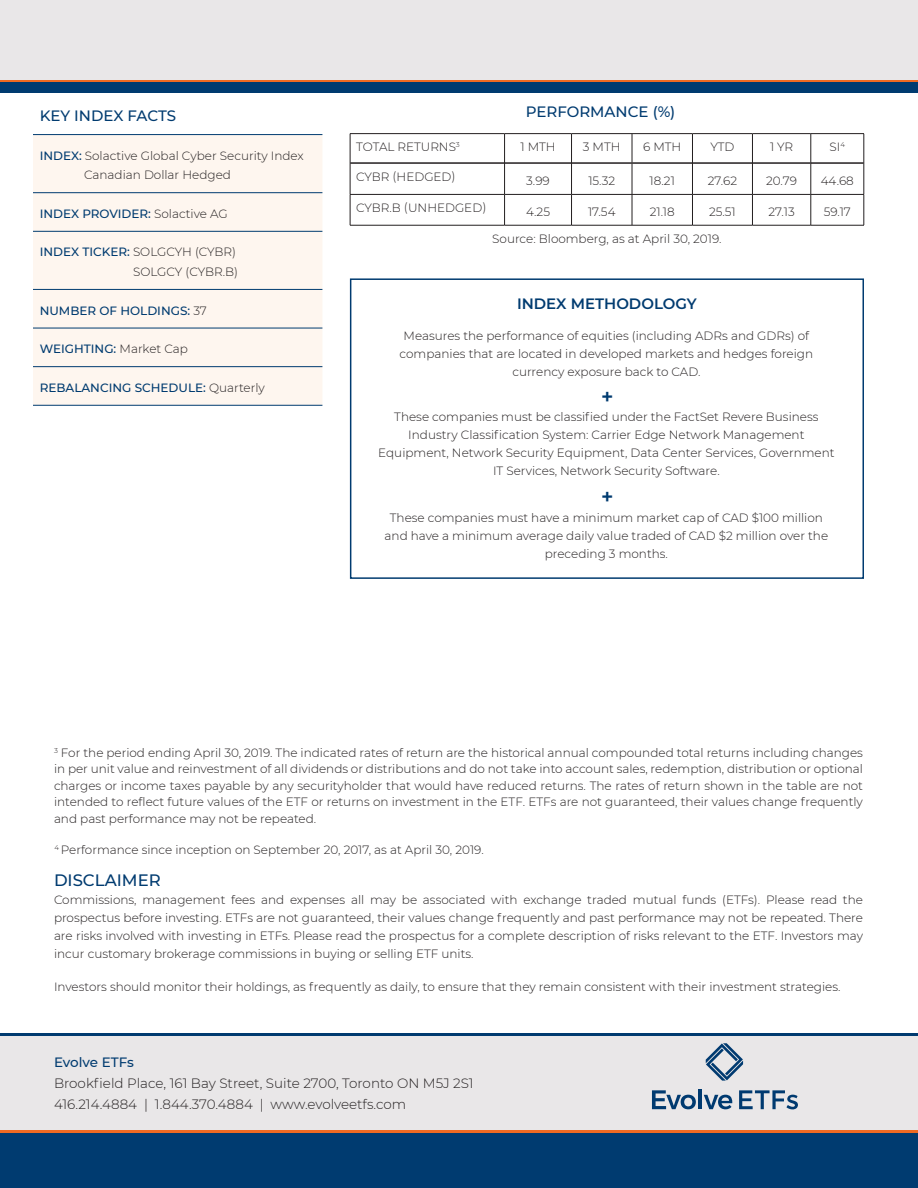
<style>
.page{position:relative;width:918px;height:1188px;background:#fff}
.page>*{position:absolute;margin:0;border:0;box-sizing:border-box;transform-origin:0 0}
.t1{font:600 21px "Montserrat";color:#003b70}
.t2{font:500 16.5px "Montserrat";color:#003b70}
.t3{font:500 15px "Montserrat";color:#003b70}
.t4{font:600 15px "Montserrat";color:#003b70}
.t5{font:300 13.5px "Montserrat";color:#231f20}
.t6{font:500 13.5px "Montserrat";letter-spacing:-.005em;color:#003b70}
.t7{font:300 12px/18px "Montserrat";color:#231f20;text-align:center}
.t8{font:500 12px "Montserrat";color:#003b70}
.s1{font-weight:500;color:#003b70}
.s2{font-weight:300;color:#231f20}
</style>
<div class="page">
<div style="left:0;top:0;width:918px;height:80px;background:#e9e7e8"></div>
<hr style="left:0;top:80px;width:918px;height:3px;background:#ef6a22">
<div style="left:0;top:83px;width:918px;height:10px;background:#003b70"></div>
<div style="left:350px;top:278px;width:514px;height:301px;border:2px solid #003b70"></div>
<hr style="left:350px;top:162px;width:154px;height:2px;background:#231f20">
<hr style="left:505px;top:162px;width:66px;height:2px;background:#231f20">
<hr style="left:572px;top:162px;width:60px;height:2px;background:#231f20">
<hr style="left:632px;top:162px;width:60px;height:2px;background:#231f20">
<hr style="left:693px;top:162px;width:59px;height:2px;background:#231f20">
<hr style="left:753px;top:162px;width:58px;height:2px;background:#231f20">
<hr style="left:811px;top:162px;width:53px;height:2px;background:#231f20">
<hr style="left:505px;top:133px;width:67px;height:1px;background:#231f20">
<hr style="left:350px;top:133px;width:155px;height:1px;background:#231f20">
<svg style="left:350px;top:134px;width:1px;height:29px"></svg>
<svg style="left:504px;top:134px;width:1px;height:29px"></svg>
<hr style="left:504px;top:163px;width:1px;height:31px;background:#231f20">
<hr style="left:504px;top:195px;width:1px;height:30px;background:#231f20">
<hr style="left:572px;top:133px;width:60px;height:1px;background:#231f20">
<svg style="left:571px;top:134px;width:1px;height:29px"></svg>
<hr style="left:632px;top:133px;width:60px;height:1px;background:#231f20">
<svg style="left:632px;top:134px;width:1px;height:29px"></svg>
<hr style="left:692px;top:133px;width:60px;height:1px;background:#231f20">
<svg style="left:692px;top:134px;width:1px;height:29px"></svg>
<hr style="left:571px;top:163px;width:1px;height:31px;background:#231f20">
<hr style="left:632px;top:163px;width:1px;height:31px;background:#231f20">
<hr style="left:692px;top:163px;width:1px;height:31px;background:#231f20">
<hr style="left:571px;top:195px;width:1px;height:30px;background:#231f20">
<hr style="left:632px;top:195px;width:1px;height:30px;background:#231f20">
<hr style="left:692px;top:195px;width:1px;height:30px;background:#231f20">
<hr style="left:752px;top:133px;width:59px;height:1px;background:#231f20">
<svg style="left:752px;top:134px;width:1px;height:29px"></svg>
<hr style="left:811px;top:133px;width:53px;height:1px;background:#231f20">
<hr style="left:752px;top:163px;width:1px;height:31px;background:#231f20">
<hr style="left:752px;top:195px;width:1px;height:30px;background:#231f20">
<svg style="left:811px;top:134px;width:1px;height:29px"></svg>
<svg style="left:864px;top:134px;width:1px;height:29px"></svg>
<hr style="left:811px;top:163px;width:1px;height:31px;background:#231f20">
<hr style="left:864px;top:163px;width:1px;height:31px;background:#231f20">
<hr style="left:811px;top:195px;width:1px;height:30px;background:#231f20">
<hr style="left:864px;top:195px;width:1px;height:30px;background:#231f20">
<hr style="left:350px;top:163px;width:1px;height:31px;background:#231f20">
<hr style="left:350px;top:194px;width:155px;height:1px;background:#231f20">
<hr style="left:350px;top:195px;width:1px;height:30px;background:#231f20">
<hr style="left:505px;top:194px;width:67px;height:1px;background:#231f20">
<hr style="left:572px;top:194px;width:60px;height:1px;background:#231f20">
<hr style="left:632px;top:194px;width:60px;height:1px;background:#231f20">
<hr style="left:692px;top:194px;width:60px;height:1px;background:#231f20">
<hr style="left:752px;top:194px;width:59px;height:1px;background:#231f20">
<hr style="left:811px;top:194px;width:53px;height:1px;background:#231f20">
<hr style="left:350px;top:225px;width:155px;height:1px;background:#231f20">
<hr style="left:505px;top:225px;width:67px;height:1px;background:#231f20">
<hr style="left:572px;top:225px;width:60px;height:1px;background:#231f20">
<hr style="left:632px;top:225px;width:60px;height:1px;background:#231f20">
<hr style="left:692px;top:225px;width:60px;height:1px;background:#231f20">
<hr style="left:752px;top:225px;width:59px;height:1px;background:#231f20">
<hr style="left:811px;top:225px;width:53px;height:1px;background:#231f20">
<div style="left:33px;top:135px;width:289px;height:270px;background:#fef6ef"></div>
<hr style="left:33px;top:134px;width:289px;height:1px;background:#003b70">
<hr style="left:33px;top:192px;width:289px;height:1px;background:#003b70">
<hr style="left:33px;top:231px;width:289px;height:1px;background:#003b70">
<hr style="left:33px;top:289px;width:289px;height:1px;background:#003b70">
<hr style="left:33px;top:328px;width:289px;height:1px;background:#003b70">
<hr style="left:33px;top:366px;width:289px;height:1px;background:#003b70">
<hr style="left:33px;top:405px;width:289px;height:1px;background:#003b70">
<div style="left:0;top:1036px;width:918px;height:94px;background:#e9e7e8"></div>
<hr style="left:0;top:1033px;width:918px;height:3px;background:#003b70">
<svg style="left:706px;top:1043px;width:37px;height:38px"></svg>
<svg style="left:652px;top:1090px;width:44px;height:19px"></svg>
<hr style="left:698px;top:1089px;width:4px;height:20px;background:#003a70">
<svg style="left:704px;top:1095px;width:28px;height:14px"></svg>
<svg style="left:739px;top:1090px;width:59px;height:19px"></svg>
<div style="left:0;top:1132px;width:918px;height:56px;background:#003b70"></div>
<hr style="left:0;top:1130px;width:918px;height:3px;background:#ef6a22">
<p class="t3" style="left:40px;top:105px;width:138px">KEY INDEX FACTS</p>
<p class="t7" style="left:40px;top:146px;width:266px"><span class="s1">INDEX:</span> Solactive Global Cyber Security Index</p>
<p class="t7" style="left:84px;top:166px;width:148px">Canadian Dollar Hedged</p>
<p class="t8" style="left:40px;top:205px;width:189px">INDEX PROVIDER: <span class="s2">Solactive AG</span></p>
<p class="t7" style="left:40px;top:243px;width:198px"><span class="s1">INDEX TICKER:</span> SOLGCYH (CYBR)</p>
<p class="t7" style="left:133px;top:262px;width:106px">SOLGCY (CYBR.B)</p>
<p class="t8" style="left:40px;top:302px;width:169px">NUMBER OF HOLDINGS: <span class="s2">37</span></p>
<p class="t8" style="left:40px;top:341px;width:150px">WEIGHTING: <span class="s2">Market Cap</span></p>
<p class="t8" style="left:40px;top:379px;width:227px">REBALANCING SCHEDULE: <span class="s2">Quarterly</span></p>
<p class="t3" style="left:526px;top:101px;width:151px">PERFORMANCE (%)</p>
<p class="t7" style="left:356px;top:138px;width:105px">TOTAL RETURNS<sup>3</sup></p>
<p class="t7" style="left:520px;top:138px;width:37px">1 MTH</p>
<p class="t7" style="left:583px;top:138px;width:39px">3 MTH</p>
<p class="t7" style="left:643px;top:138px;width:40px">6 MTH</p>
<p class="t7" style="left:710px;top:138px;width:26px">YTD</p>
<p class="t7" style="left:770px;top:138px;width:25px">1 YR</p>
<p class="t7" style="left:830px;top:138px;width:17px">SI<sup>4</sup></p>
<p class="t7" style="left:356px;top:168px;width:101px">CYBR (HEDGED)</p>
<p class="t7" style="left:526px;top:171px;width:25px">3.99</p>
<p class="t7" style="left:588px;top:171px;width:28px">15.32</p>
<p class="t7" style="left:650px;top:171px;width:27px">18.21</p>
<p class="t7" style="left:708px;top:171px;width:31px">27.62</p>
<p class="t7" style="left:766px;top:171px;width:32px">20.79</p>
<p class="t7" style="left:821px;top:171px;width:35px">44.68</p>
<p class="t7" style="left:356px;top:198px;width:132px">CYBR.B (UNHEDGED)</p>
<p class="t7" style="left:526px;top:202px;width:26px">4.25</p>
<p class="t7" style="left:588px;top:202px;width:29px">17.54</p>
<p class="t7" style="left:650px;top:202px;width:27px">21.18</p>
<p class="t7" style="left:709px;top:202px;width:28px">25.51</p>
<p class="t7" style="left:769px;top:202px;width:28px">27.13</p>
<p class="t7" style="left:824px;top:202px;width:29px">59.17</p>
<p class="t7" style="left:492px;top:230px;width:231px">Source: Bloomberg, as at April 30, 2019.</p>
<p class="t4" style="left:517px;top:293px;width:181px">INDEX METHODOLOGY</p>
<p class="t7" style="left:400px;top:326px;width:415px">Measures the performance of equities (including ADRs and GDRs) of companies that are located in developed markets and hedges foreign currency exposure back to CAD.</p>
<p class="t7" style="left:378px;top:408px;width:458px">These companies must be classified under the FactSet Revere Business Industry Classification System: Carrier Edge Network Management Equipment, Network Security Equipment, Data Center Services, Government IT Services, Network Security Software.</p>
<p class="t7" style="left:385px;top:509px;width:445px">These companies must have a minimum market cap of CAD $100 million and have a minimum average daily value traded of CAD $2 million over the preceding 3 months.</p>
<p class="t1" style="left:601px;top:382px;width:14px">+</p>
<p class="t1" style="left:601px;top:482px;width:14px">+</p>
<p class="t7" style="left:54px;top:744px;width:811px;line-height:16.5px;text-align:justify"><sup>3</sup> For the period ending April 30, 2019. The indicated rates of return are the historical annual compounded total returns including changes in per unit value and reinvestment of all dividends or distributions and do not take into account sales, redemption, distribution or optional charges or income taxes payable by any securityholder that would have reduced returns. The rates of return shown in the table are not intended to reflect future values of the ETF or returns on investment in the ETF. ETFs are not guaranteed, their values change frequently and past performance may not be repeated.</p>
<p class="t7" style="left:54px;top:840px;width:431px"><sup>4</sup> Performance since inception on September 20, 2017, as at April 30, 2019.</p>
<p class="t2" style="left:54px;top:869px;width:108px">DISCLAIMER</p>
<p class="t7" style="left:54px;top:890px;width:811px;text-align:justify">Commissions, management fees and expenses all may be associated with exchange traded mutual funds (ETFs). Please read the prospectus before investing. ETFs are not guaranteed, their values change frequently and past performance may not be repeated. There are risks involved with investing in ETFs. Please read the prospectus for a complete description of risks relevant to the ETF. Investors may incur customary brokerage commissions in buying or selling ETF units.</p>
<p class="t7" style="left:54px;top:977px;width:788px">Investors should monitor their holdings, as frequently as daily, to ensure that they remain consistent with their investment strategies.</p>
<p class="t6" style="left:54px;top:1053px;width:82px">Evolve ETFs</p>
<p class="t5" style="left:54px;top:1074px;width:421px">Brookfield Place, 161 Bay Street, Suite 2700, Toronto ON M5J 2S1</p>
<p class="t5" style="left:54px;top:1095px;width:354px">416.214.4884 | 1.844.370.4884 | www.evolveetfs.com</p>
</div>
